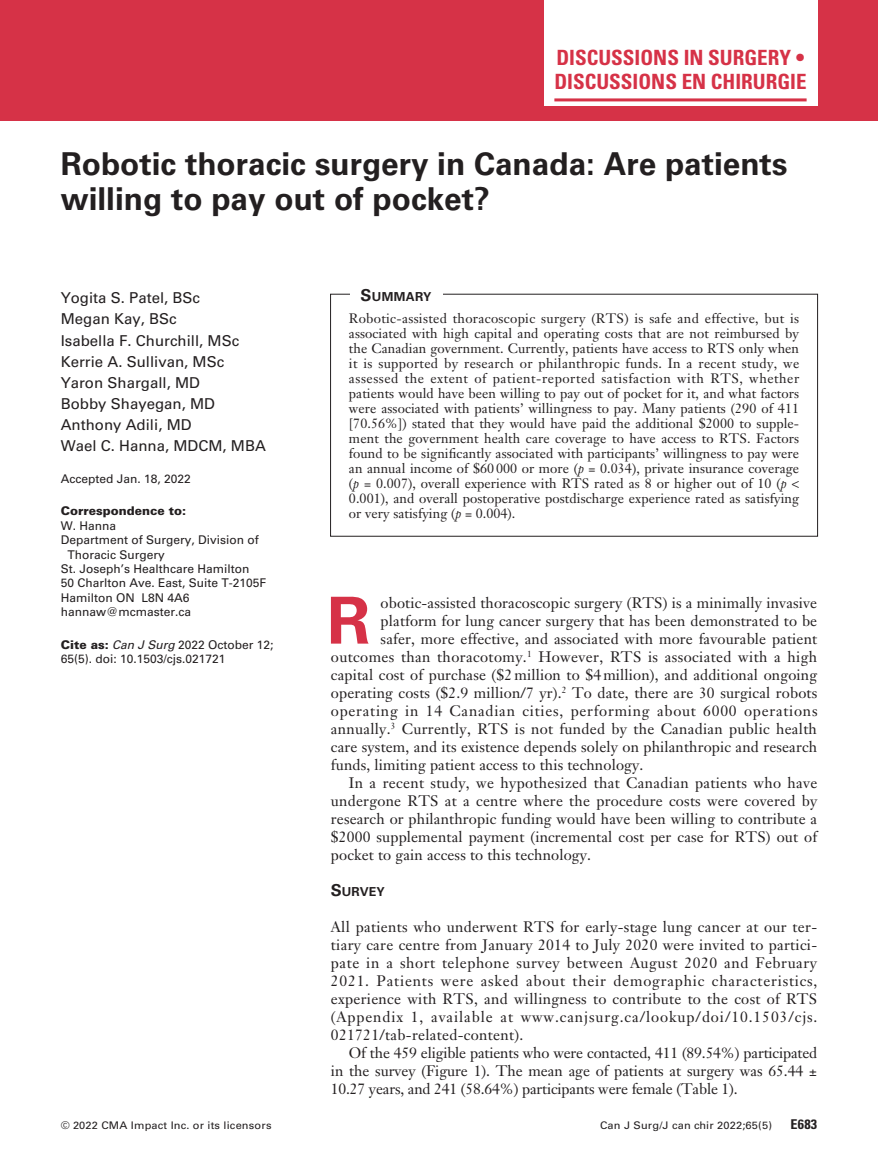
<style>
.page{position:relative;width:878px;height:1175px;background:#fff}
.page>*{position:absolute;margin:0;border:0;box-sizing:border-box;transform-origin:0 0}
.t1{font:700 64.8px "Univers LT Std";color:#d63247}
.t2{font:700 31.5px/34.5px "Univers LT Std";color:#231f20}
.t3{font:700 condensed 21px/24px "Univers LT Std";color:#d63247}
.t4{font:15px/18px "Janson Text LT Std";letter-spacing:.01em;color:#231f20;text-align:justify}
.t5{font:15px/21px "Univers LT Std";color:#231f20}
.t6{font:15px "Janson Text LT Std";letter-spacing:.05em;color:#231f20}
.t7{font:13.5px/15px "Janson Text LT Std";letter-spacing:.005em;color:#231f20}
.t8{font:700 condensed 13.5px "Univers LT Std";color:#231f20;scale:1.05 1}
.t9{font:700 12.3px "Univers LT Std";color:#231f20}
.t10{font:12px/14.4px "Univers LT Std";color:#231f20}
.t11{font:900 12px "Univers LT Std";color:#231f20}
.t12{font:10.5px "Univers LT Std";letter-spacing:.015em;color:#231f20;scale:1.05 1}
.s1{font-weight:900}
.s2{font-style:italic}
.s3{font-size:16.5px}
</style>
<div class="page">
<div style="left:0;top:0;width:878px;height:120px;background:#d63247"></div>
<div style="left:544px;top:0;width:273px;height:106px;background:#fff"></div>
<hr style="left:554px;top:98px;width:252px;height:3px;background:#d63247">
<div style="left:330px;top:294px;width:488px;height:242px;border:1px solid #231f20"></div>
<div style="left:350px;top:287px;width:92px;height:17px;background:#fff"></div>
<h3 class="t3" style="left:554px;top:46px;width:254px">DISCUSSIONS IN SURGERY •<br>DISCUSSIONS EN CHIRURGIE</h3>
<h2 class="t2" style="left:61px;top:147px;width:728px">Robotic thoracic surgery in Canada: Are patients willing to pay out of pocket?</h2>
<p class="t5" style="left:61px;top:288px;width:207px">Yogita S. Patel, BSc<br>Megan Kay, BSc<br>Isabella F. Churchill, MSc<br>Kerrie A. Sullivan, MSc<br>Yaron Shargall, MD<br>Bobby Shayegan, MD<br>Anthony Adili, MD<br>Wael C. Hanna, MDCM, MBA</p>
<p class="t10" style="left:61px;top:471px;width:132px">Accepted Jan. 18, 2022</p>
<p class="t11" style="left:61px;top:503px;width:127px">Correspondence to:</p>
<p class="t10" style="left:61px;top:518px;width:57px">W. Hanna</p>
<p class="t10" style="left:61px;top:533px;width:200px">Department of Surgery, Division of</p>
<p class="t10" style="left:67px;top:547px;width:99px">Thoracic Surgery</p>
<p class="t10" style="left:61px;top:561px;width:190px">St. Joseph’s Healthcare Hamilton</p>
<p class="t10" style="left:61px;top:576px;width:207px">50 Charlton Ave. East, Suite T-2105F</p>
<p class="t10" style="left:61px;top:590px;width:130px">Hamilton ON L8N 4A6</p>
<p class="t10" style="left:61px;top:605px;width:132px">hannaw@mcmaster.ca</p>
<p class="t10" style="left:61px;top:637px;width:214px"><span class="s1">Cite as:</span> <span class="s2">Can J Surg</span> 2022 October 12;<br>65(5). doi: 10.1503/cjs.021721</p>
<p class="t9" style="left:360px;top:290px;width:72px"><span class="s3">S</span>UMMARY</p>
<p class="t7" style="left:349px;top:310px;width:452px">Robotic-assisted thoracoscopic surgery (RTS) is safe and effective, but is associated with high capital and operating costs that are not reimbursed by the Canadian government. Currently, patients have access to RTS only when it is supported by research or philanthropic funds. In a recent study, we assessed the extent of patient-reported satisfaction with RTS, whether patients would have been willing to pay out of pocket for it, and what factors were associated with patients’ willingness to pay. Many patients (290 of 411 [70.56%]) stated that they would have paid the additional $2000 to supple&shy;ment the government health care coverage to have access to RTS. Factors found to be significantly associated with participants’ willingness to pay were an annual income of $60 000 or more (<span class="s2">p</span> = 0.034), private insurance coverage (<span class="s2">p</span> = 0.007), overall experience with RTS rated as 8 or higher out of 10 (<span class="s2">p </span>0.001), and overall postoperative postdischarge experience rated as satisfying or very satisfying (<span class="s2">p</span> = 0.004).</p>
<h1 class="t1" style="left:327px;top:583px;width:45px">R</h1>
<p class="t4" style="left:380px;top:593px;width:438px">obotic-assisted thoracoscopic surgery (RTS) is a minimally invasive</p>
<p class="t4" style="left:380px;top:611px;width:438px">platform for lung cancer surgery that has been demonstrated to be</p>
<p class="t4" style="left:380px;top:629px;width:438px">safer, more effective, and associated with more favourable patient</p>
<p class="t4" style="left:331px;top:647px;width:487px">outcomes than thoracotomy.<sup>1</sup> However, RTS is associated with a high</p>
<p class="t4" style="left:331px;top:665px;width:488px">capital cost of purchase ($2 million to $4 million), and additional ongoing</p>
<p class="t4" style="left:331px;top:683px;width:488px">operating costs ($2.9 million/7 yr).<sup>2</sup> To date, there are 30 surgical robots</p>
<p class="t6" style="left:331px;top:701px;width:488px">operating in 14 Canadian cities, performing about 6000 operations</p>
<p class="t4" style="left:331px;top:719px;width:487px">annually.<sup>3</sup> Currently, RTS is not funded by the Canadian public health</p>
<p class="t4" style="left:331px;top:737px;width:488px">care system, and its existence depends solely on philanthropic and research</p>
<p class="t4" style="left:331px;top:755px;width:314px">funds, limiting patient access to this technology.</p>
<p class="t4" style="left:349px;top:773px;width:470px">In a recent study, we hypothesized that Canadian patients who have</p>
<p class="t4" style="left:331px;top:791px;width:488px">undergone RTS at a centre where the procedure costs were covered by</p>
<p class="t4" style="left:331px;top:809px;width:488px">research or philanthropic funding would have been willing to contribute a</p>
<p class="t4" style="left:331px;top:827px;width:488px">$2000 supplemental payment (incremental cost per case for RTS) out of</p>
<p class="t4" style="left:331px;top:845px;width:262px">pocket to gain access to this technology.</p>
<p class="t9" style="left:331px;top:884px;width:55px"><span class="s3">S</span>URVEY</p>
<p class="t4" style="left:331px;top:917px;width:488px">All patients who underwent RTS for early-stage lung cancer at our ter&shy;tiary care centre from January 2014 to July 2020 were invited to partici&shy;pate in a short telephone survey between August 2020 and February 2021. Patients were asked about their demographic characteristics, experience with RTS, and willingness to contribute to the cost of RTS (Appendix 1, available at www.canjsurg.ca/lookup/doi/10.1503/cjs.<br>021721/tab-related-content).</p>
<p class="t4" style="left:331px;top:1043px;width:488px;text-indent:18px">Of the 459 eligible patients who were contacted, 411 (89.54%) participated in the survey (Figure 1). The mean age of patients at surgery was 65.44 ± 10.27 years, and 241 (58.64%) participants were female (Table 1).</p>
<p class="t12" style="left:61px;top:1119px;width:202px">© 2022 CMA Impact Inc. or its licensors</p>
<p class="t12" style="left:600px;top:1119px;width:165px">Can J Surg/J can chir 2022;65(5)</p>
<p class="t8" style="left:790px;top:1116px;width:27px">E683</p>
</div>
